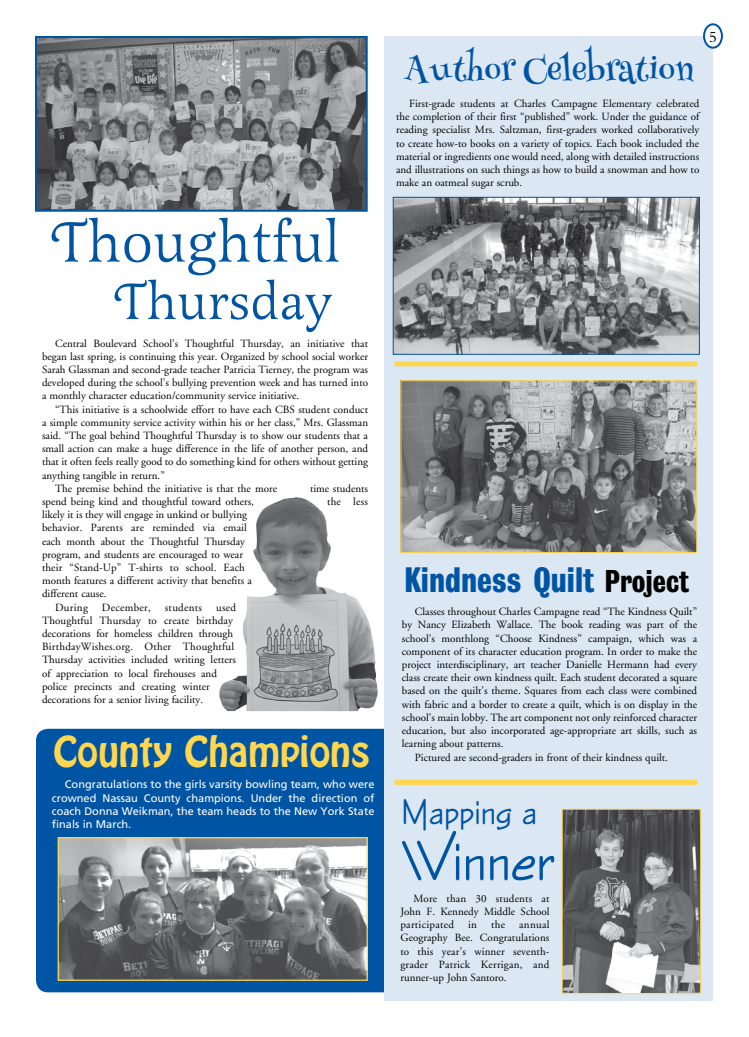
<style>
.page{position:relative;width:749px;height:1037px;background:#fff}
.page>*{position:absolute;margin:0;border:0;box-sizing:border-box;transform-origin:0 0}
.t1{font:59.1px "Enviro D";color:#0054a4}
.t2{font:58.5px "Latienne Swash T";color:#0054a4}
.t3{font:52.5px "Latienne Swash T";color:#0054a4}
.t4{font:37.6px "Enviro D";color:#0054a4}
.t5{font:37.5px "Hobo Std";color:#ffd74f}
.t6{font:37px "Grotesque No 9 T";color:#0054a4}
.t7{font:32px "Henny Penny";color:#0054a4}
.t8{font:16px "Bembo";color:#000}
.t9{font:11px/13.2px "Adobe Garamond";color:#000;text-align:justify}
.t10{font:11px/13.2px "Frutiger";color:#fff;text-align:justify}
.t11{font:11px "Adobe Garamond";letter-spacing:.025em;color:#000}
.s1{font-size:33px;color:#000}
</style>
<div class="page">
<div style="left:36px;top:729px;width:592px;height:263px;background:#0054a4;border-radius:12px"></div>
<div style="left:384px;top:36px;width:329px;height:965px;background:#dbe7f2"></div>
<img style="left:38px;top:39px;width:327px;height:170px">
<div style="left:35px;top:36px;width:333px;height:176px;border:2px solid #0054a4"></div>
<img style="left:395px;top:199px;width:303px;height:154px">
<div style="left:393px;top:197px;width:307px;height:158px;border:1px solid #0054a4"></div>
<img style="left:402px;top:382px;width:293px;height:169px">
<div style="left:400px;top:380px;width:297px;height:173px;border:1px solid #ffd74f"></div>
<img style="left:564px;top:811px;width:135px;height:181px">
<div style="left:562px;top:809px;width:139px;height:185px;border:1px solid #ffd74f"></div>
<div style="left:704px;top:24px;width:18px;height:24px;background:#fff;border-radius:50%"></div>
<div style="left:703px;top:23px;width:20px;height:26px;border:2px solid #0054a4;border-radius:50%"></div>
<div style="left:395px;top:361px;width:302px;height:5px;background:#ffd74f"></div>
<div style="left:395px;top:780px;width:302px;height:5px;background:#ffd74f"></div>
<img style="left:219px;top:497px;width:159px;height:214px">
<img style="left:60px;top:839px;width:306px;height:140px">
<div style="left:58px;top:837px;width:310px;height:144px;border:1px solid #ffd74f"></div>
<h2 class="t2" style="left:52px;top:208px;width:290px">Thoughtful</h2>
<h3 class="t3" style="left:115px;top:271px;width:219px">Thursday</h3>
<p class="t9" style="left:42px;top:337px;width:328px;text-indent:13px">Central Boulevard School’s Thoughtful Thursday, an initiative that began last spring, is continuing this year. Organized by school social worker Sarah Glassman and second-grade teacher Patricia Tierney, the program was developed during the school’s bullying prevention week and has turned into a monthly character education/community service initiative.</p>
<p class="t9" style="left:55px;top:403px;width:314px">“This initiative is a schoolwide effort to have each CBS student conduct</p>
<p class="t9" style="left:42px;top:416px;width:328px">a simple community service activity within his or her class,” Mrs. Glassman</p>
<p class="t9" style="left:42px;top:429px;width:327px">said. “The goal behind Thoughtful Thursday is to show our students that a</p>
<p class="t9" style="left:42px;top:442px;width:328px">small action can make a huge difference in the life of another person, and</p>
<p class="t9" style="left:42px;top:455px;width:327px">that it often feels really good to do something kind for others without getting</p>
<p class="t9" style="left:42px;top:469px;width:124px">anything tangible in return.”</p>
<p class="t9" style="left:55px;top:482px;width:223px">The premise behind the initiative is that the more</p>
<p class="t9" style="left:310px;top:482px;width:60px">time students</p>
<p class="t9" style="left:42px;top:495px;width:213px">spend being kind and thoughtful toward others,</p>
<p class="t9" style="left:327px;top:495px;width:42px">the less</p>
<p class="t9" style="left:42px;top:508px;width:206px">likely it is they will engage in unkind or bullying</p>
<p class="t9" style="left:42px;top:521px;width:206px">behavior. Parents are reminded via email</p>
<p class="t9" style="left:42px;top:535px;width:205px">each month about the Thoughtful Thursday</p>
<p class="t9" style="left:42px;top:548px;width:203px">program, and students are encouraged to wear</p>
<p class="t9" style="left:42px;top:561px;width:204px">their “Stand-Up” T-shirts to school. Each</p>
<p class="t9" style="left:42px;top:574px;width:212px">month features a different activity that benefits a</p>
<p class="t9" style="left:42px;top:587px;width:66px">different cause.</p>
<p class="t9" style="left:55px;top:601px;width:34px">During</p>
<p class="t11" style="left:102px;top:601px;width:50px">December,</p>
<p class="t11" style="left:165px;top:601px;width:39px">students</p>
<p class="t9" style="left:42px;top:601px;width:196px;text-align:left;text-indent:174px">used Thoughtful Thursday to create birthday decorations for homeless children through BirthdayWishes.org. Other Thoughtful Thursday activities included writing letters of appreciation to local firehouses and police precincts and creating winter decorations for a senior living facility.</p>
<h3 class="t5" style="left:53px;top:726px;width:318px">County Champions</h3>
<p class="t10" style="left:52px;top:778px;width:324px;text-indent:13px">Congratulations to the girls varsity bowling team, who were crowned Nassau County champions. Under the direction of coach Donna Weikman, the team heads to the New York State finals in March.</p>
<h3 class="t7" style="left:404px;top:52px;width:291px">Author Celebration</h3>
<p class="t9" style="left:396px;top:97px;width:305px;text-indent:13px">First-grade students at Charles Campagne Elementary celebrated the completion of their first “published” work. Under the guidance of reading specialist Mrs. Saltzman, first-graders worked collaboratively to create how-to books on a variety of topics. Each book included the material or ingredients one would need, along with detailed instructions and illustrations on such things as how to build a snowman and how to make an oatmeal sugar scrub.</p>
<h3 class="t8" style="left:709px;top:28px;width:9px">5</h3>
<h3 class="t6" style="left:404px;top:559px;width:286px">Kindness Quilt <span class="s1">Project</span></h3>
<p class="t9" style="left:415px;top:605px;width:284px">Classes throughout Charles Campagne read “The Kindness Quilt”</p>
<p class="t9" style="left:402px;top:619px;width:297px">by Nancy Elizabeth Wallace. The book reading was part of the</p>
<p class="t9" style="left:402px;top:632px;width:297px">school’s monthlong “Choose Kindness” campaign, which was a</p>
<p class="t9" style="left:402px;top:645px;width:297px">component of its character education program. In order to make the</p>
<p class="t9" style="left:402px;top:658px;width:297px">project interdisciplinary, art teacher Danielle Hermann had every</p>
<p class="t9" style="left:402px;top:671px;width:297px">class create their own kindness quilt. Each student decorated a square</p>
<p class="t9" style="left:402px;top:685px;width:297px">based on the quilt’s theme. Squares from each class were combined</p>
<p class="t9" style="left:402px;top:698px;width:297px">with fabric and a border to create a quilt, which is on display in the</p>
<p class="t9" style="left:402px;top:711px;width:297px">school’s main lobby. The art component not only reinforced character</p>
<p class="t9" style="left:402px;top:724px;width:297px">education, but also incorporated age-appropriate art skills, such as</p>
<p class="t9" style="left:402px;top:737px;width:103px">learning about patterns.</p>
<p class="t9" style="left:415px;top:751px;width:255px">Pictured are second-graders in front of their kindness quilt.</p>
<h3 class="t4" style="left:401px;top:791px;width:138px">Mapping a</h3>
<h1 class="t1" style="left:402px;top:828px;width:154px">Winner</h1>
<p class="t9" style="left:400px;top:892px;width:151px;text-indent:13px">More than 30 students at John F. Kennedy Middle School participated</p>
<p class="t9" style="left:400px;top:918px;width:151px;text-indent:119px">annual Geography Bee. Congratulations to this year’s winner seventh&shy;grader Patrick Kerrigan, and runner-up John Santoro.</p>
<p class="t9" style="left:468px;top:918px;width:10px">in</p>
<p class="t9" style="left:491px;top:918px;width:15px">the</p>
</div>
